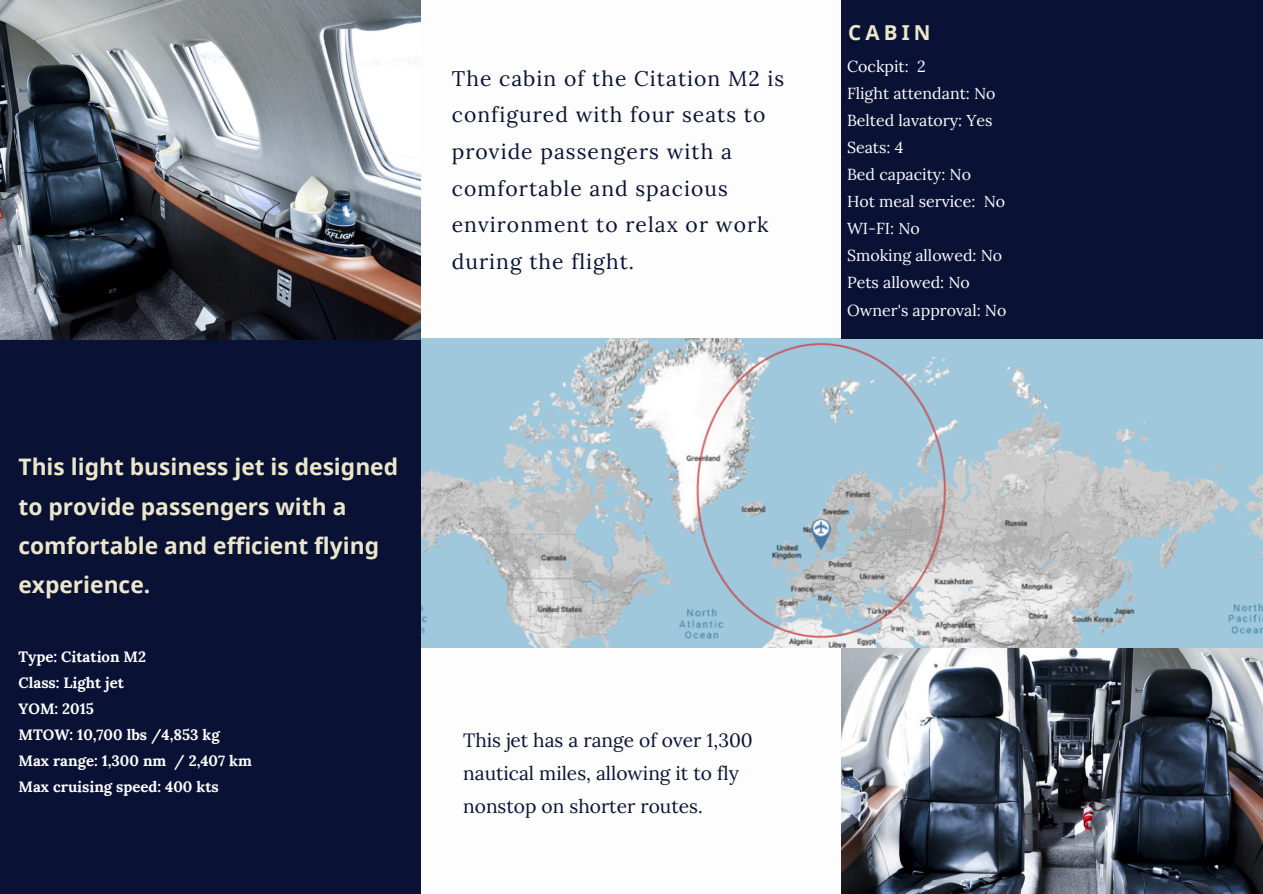
<style>
.page{position:relative;width:1263px;height:894px;background:#fff}
.page>*{position:absolute;margin:0;border:0;box-sizing:border-box;transform-origin:0 0}
.t1{font:700 22.8px/39.3px "Noto Sans";color:#ece6ca}
.t2{font:21.15px/36.6px "Lora";letter-spacing:.05em;color:#091235}
.t3{font:700 20.55px "Noto Sans";letter-spacing:.2em;color:#ece6ca}
.t4{font:19.2px/33px "Lora";color:#091235}
.t5{font:15.9px "Lora";color:#fdfdfd}
.t6{font:700 15px/25.8px "Lora";color:#fff}
</style>
<div class="page">
<img style="left:0;top:0;width:421px;height:340px">
<img style="left:842px;top:647px;width:421px;height:246px">
<div style="left:0;top:340px;width:421px;height:553px;background:#091235"></div>
<img style="left:421px;top:338px;width:842px;height:309px">
<div style="left:841px;top:0;width:422px;height:339px;background:#091235"></div>
<h1 class="t2" style="left:452px;top:60px;width:334px">The cabin of the Citation M2 is configured with four seats to provide passengers with a comfortable and spacious environment to relax or work during the flight.</h1>
<h2 class="t1" style="left:18px;top:446px;width:381px">This light business jet is designed to provide passengers with a comfortable and efficient flying experience.</h2>
<h5 class="t6" style="left:18px;top:643px;width:235px">Type: Citation M2<br>Class: Light jet<br>YOM: 2015<br>MTOW: 10,700 lbs /4,853 kg<br>Max range: 1,300 nm / 2,407 km<br>Max cruising speed: 400 kts</h5>
<h3 class="t4" style="left:463px;top:723px;width:291px">This jet has a range of over 1,300 nautical miles, allowing it to fly nonstop on shorter routes.</h3>
<p class="t3" style="left:848px;top:18px;width:84px">CABIN</p>
<p class="t5" style="left:847px;top:56px;width:80px">Cockpit: 2</p>
<p class="t5" style="left:847px;top:83px;width:150px">Flight attendant: No</p>
<p class="t5" style="left:847px;top:110px;width:147px">Belted lavatory: Yes</p>
<p class="t5" style="left:847px;top:137px;width:58px">Seats: 4</p>
<p class="t5" style="left:847px;top:164px;width:125px">Bed capacity: No</p>
<p class="t5" style="left:847px;top:191px;width:160px">Hot meal service: No</p>
<p class="t5" style="left:847px;top:218px;width:74px">WI-FI: No</p>
<p class="t5" style="left:847px;top:245px;width:157px">Smoking allowed: No</p>
<p class="t5" style="left:847px;top:272px;width:124px">Pets allowed: No</p>
<h4 class="t5" style="left:847px;top:299px;width:161px">Owner's approval: No</h4>
</div>
